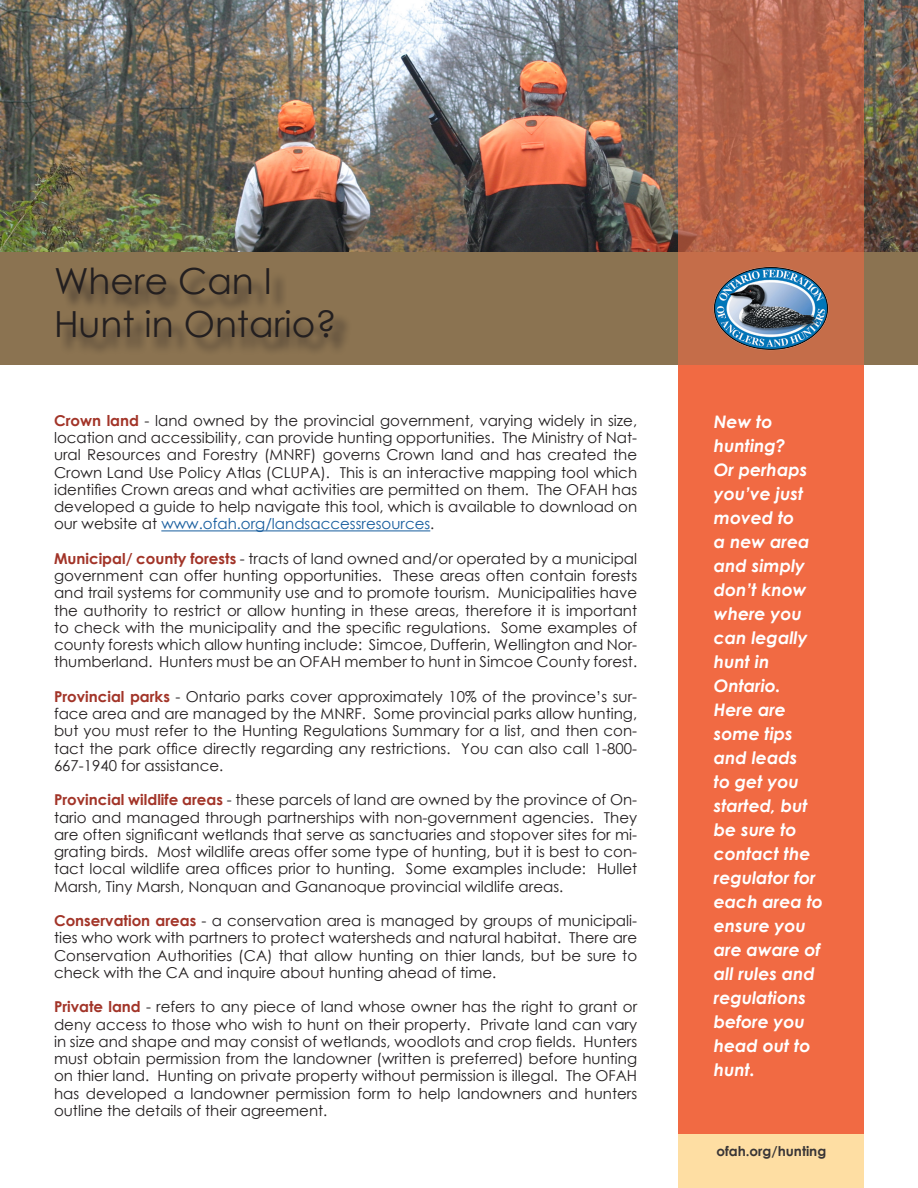
<style>
.page{position:relative;width:918px;height:1188px;background:#fff}
.page>*{position:absolute;margin:0;border:0;box-sizing:border-box;transform-origin:0 0}
.t1{font:36px/43.2px "Century Gothic";color:#231f20}
.t2{font:italic 700 17.25px/24px "Century Gothic";color:#fff}
.t3{font:15px/17.2px "Century Gothic";color:#231f20;text-align:justify}
.t4{font:700 13.5px "Century Gothic";color:#231f20}
.s1{font-weight:700;color:#a23428}
.s2{color:#175d9e}
</style>
<div class="page">
<img style="left:0;top:0;width:918px;height:253px">
<div style="left:0;top:253px;width:918px;height:112px;background:#8b7351"></div>
<svg style="left:679px;top:0;width:185px;height:365px;background:#b76649"></svg>
<img style="left:714px;top:267px;width:115px;height:84px">
<div style="left:59px;top:270px;width:293px;height:86px;background:#231f20;opacity:.75"></div>
<div style="left:679px;top:365px;width:185px;height:769px;background:#f16a43"></div>
<hr style="left:161px;top:530px;width:269px;height:1px;background:#175d9e">
<div style="left:679px;top:1134px;width:185px;height:54px;background:#fedea3"></div>
<p class="t1" style="left:54px;top:259px;width:284px">Where Can I<br>Hunt in Ontario?</p>
<p class="t3" style="left:54px;top:412px;width:585px"><span class="s1">Crown land</span> - land owned by the provincial government, varying widely in size, location and accessibility, can provide hunting opportunities. The Ministry of Nat&shy;ural Resources and Forestry (MNRF) governs Crown land and has created the Crown Land Use Policy Atlas (CLUPA). This is an interactive mapping tool which identifies Crown areas and what activities are permitted on them. The OFAH has developed a guide to help navigate this tool, which is available to download on our website at <span class="s2">www.ofah.org/landsaccessresources</span>.</p>
<p class="t3" style="left:54px;top:550px;width:585px"><span class="s1">Municipal/ county forests</span> - tracts of land owned and/or operated by a municipal government can offer hunting opportunities. These areas often contain forests and trail systems for community use and to promote tourism. Municipalities have the authority to restrict or allow hunting in these areas, therefore it is important to check with the municipality and the specific regulations. Some examples of county forests which allow hunting include: Simcoe, Dufferin, Wellington and Nor&shy;thumberland. Hunters must be an OFAH member to hunt in Simcoe County forest.</p>
<p class="t3" style="left:54px;top:688px;width:585px"><span class="s1">Provincial parks</span> - Ontario parks cover approximately 10% of the province’s sur&shy;face area and are managed by the MNRF. Some provincial parks allow hunting, but you must refer to the Hunting Regulations Summary for a list, and then con&shy;tact the park office directly regarding any restrictions. You can also call 1-800- 667-1940 for assistance.</p>
<p class="t3" style="left:54px;top:791px;width:585px"><span class="s1">Provincial wildlife areas</span> - these parcels of land are owned by the province of On&shy;tario and managed through partnerships with non-government agencies. They are often significant wetlands that serve as sanctuaries and stopover sites for mi&shy;grating birds. Most wildlife areas offer some type of hunting, but it is best to con&shy;tact local wildlife area offices prior to hunting. Some examples include: Hullet Marsh, Tiny Marsh, Nonquan and Gananoque provincial wildlife areas.</p>
<p class="t3" style="left:54px;top:912px;width:585px"><span class="s1">Conservation areas</span> - a conservation area is managed by groups of municipali&shy;ties who work with partners to protect watersheds and natural habitat. There are Conservation Authorities (CA) that allow hunting on thier lands, but be sure to check with the CA and inquire about hunting ahead of time.</p>
<p class="t3" style="left:54px;top:998px;width:585px"><span class="s1">Private land</span> - refers to any piece of land whose owner has the right to grant or deny access to those who wish to hunt on their property. Private land can vary in size and shape and may consist of wetlands, woodlots and crop fields. Hunters must obtain permission from the landowner (written is preferred) before hunting on thier land. Hunting on private property without permission is illegal. The OFAH has developed a landowner permission form to help landowners and hunters outline the details of their agreement.</p>
<p class="t2" style="left:714px;top:409px;width:60px">New to</p>
<p class="t2" style="left:714px;top:433px;width:97px">hunting?<br>Or perhaps you’ve just moved to a new area and simply don’t know where you can legally hunt in</p>
<p class="t2" style="left:714px;top:673px;width:111px">Ontario.<br>Here are some tips and leads<br>to get you started, but be sure to contact the regulator for each area to ensure you are aware of all rules and regulations before you head out to hunt.</p>
<p class="t4" style="left:716px;top:1141px;width:111px">ofah.org/hunting</p>
</div>
